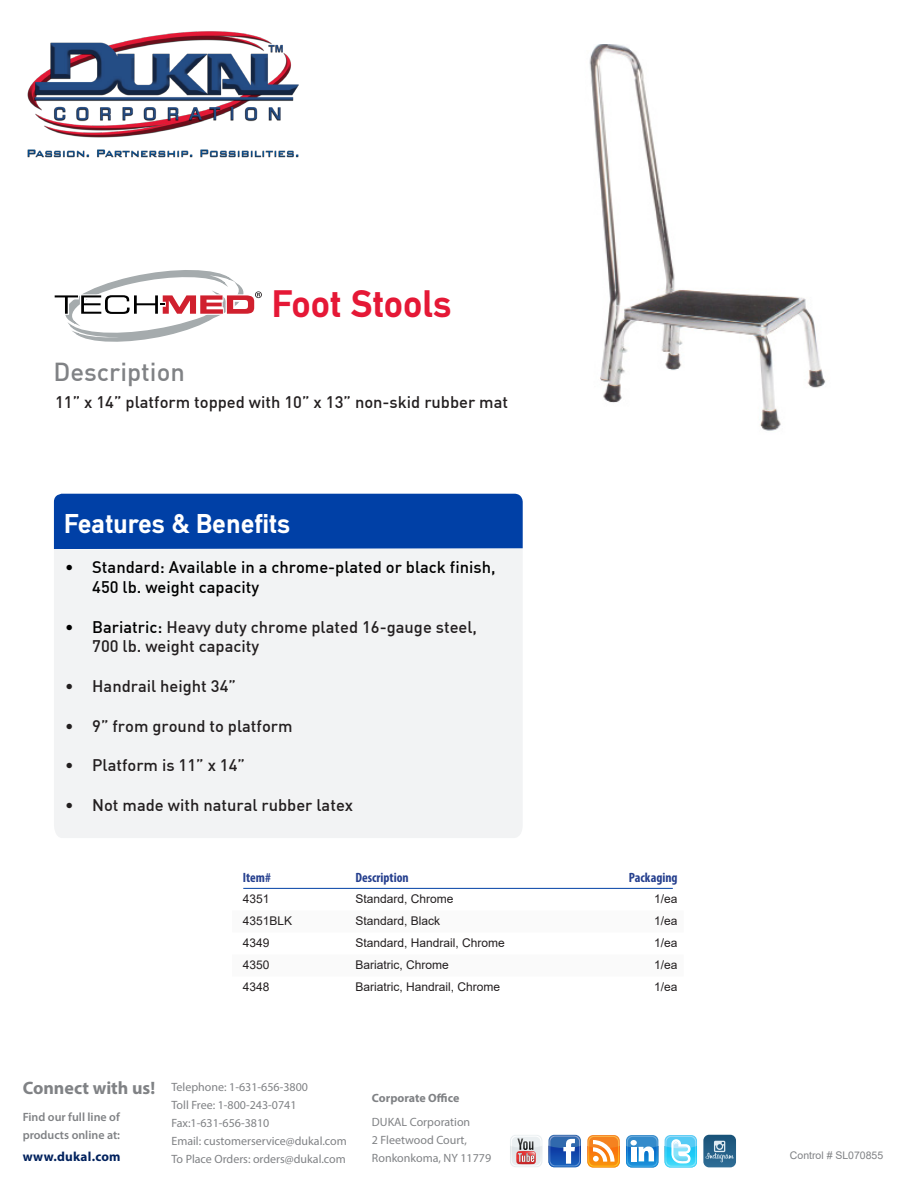
<style>
.page{position:relative;width:918px;height:1188px;background:#fff}
.page>*{position:absolute;margin:0;border:0;box-sizing:border-box;transform-origin:0 0}
.t1{font:700 40.2px "DIN Mittel EF";color:#e51836}
.t2{font:700 28.5px "DIN Mittel EF";color:#fff}
.t3{font:500 25.5px "DIN";color:#808285}
.t4{font:700 18px "Myriad Pro";color:#808285}
.Bullets{font:500 16.5px/19.8px "DIN";color:#231f20}
.t5{font:500 16.5px/19.8px "DIN";color:#000}
.Skus_Table_Top{font:700 condensed 13.5px "Myriad Pro";color:#253f8e}
.t6{font:700 13.2px "Myriad Pro";letter-spacing:.02em;color:#00215d}
.t7{font:12px "Myriad Pro";color:#808285}
.Skus_Table{font:12px "Arial";color:#231f20}
.t8{font:600 12px/18px "Myriad Pro";color:#808285}
.t9{font:700 12px "Myriad Pro";letter-spacing:-.005em;color:#808285}
.t10{font:10.5px "Arial";color:#808285}
.s1{color:#000}
</style>
<div class="page">
<div style="left:54px;top:549px;width:468px;height:289px;background:#f2f3f4"></div>
<div style="left:54px;top:494px;width:469px;height:55px;background:#0040a6"></div>
<img style="left:27px;top:31px;width:272px;height:127px">
<svg style="left:549px;top:1135px;width:32px;height:32px"></svg>
<svg style="left:549px;top:1136px;width:32px;height:31px"></svg>
<div style="left:510px;top:1135px;width:32px;height:32px;background:#ebf0f2;border-radius:6px"></div>
<svg style="left:511px;top:1136px;width:31px;height:31px"></svg>
<svg style="left:665px;top:1135px;width:32px;height:32px"></svg>
<svg style="left:665px;top:1136px;width:32px;height:31px"></svg>
<svg style="left:587px;top:1135px;width:33px;height:32px"></svg>
<svg style="left:587px;top:1136px;width:33px;height:31px"></svg>
<svg style="left:626px;top:1135px;width:32px;height:32px"></svg>
<svg style="left:626px;top:1136px;width:32px;height:31px"></svg>
<svg style="left:703px;top:1135px;width:33px;height:32px"></svg>
<img style="left:589px;top:44px;width:237px;height:387px">
<svg style="left:54px;top:270px;width:208px;height:72px"></svg>
<hr style="left:243px;top:888px;width:430px;height:1px;background:#0040a6">
<p class="t1" style="left:271px;top:280px;width:182px">Foot Stools</p>
<p class="t3" style="left:53px;top:356px;width:133px">Description</p>
<p class="Bullets" style="left:55px;top:391px;width:455px">11” x 14” platform topped with 10” x 13” non-skid rubber mat</p>
<p class="t2" style="left:64px;top:507px;width:228px">Features &amp; Benefits</p>
<p class="t5" style="left:92px;top:557px;width:405px;text-indent:-27px">• Standard: Available in a chrome-plated or black finish,<br>450 lb. weight capacity</p>
<p class="Bullets" style="left:92px;top:616px;width:386px;text-indent:-27px"><span class="s1">• Bariatric:</span> Heavy duty chrome plated 16-gauge steel,<br>700 lb. weight capacity</p>
<p class="Bullets" style="left:65px;top:676px;width:172px">• Handrail height 34”</p>
<p class="Bullets" style="left:65px;top:715px;width:229px">• 9” from ground to platform</p>
<p class="Bullets" style="left:65px;top:755px;width:181px">• Platform is 11” x 14”</p>
<p class="Bullets" style="left:65px;top:794px;width:290px">• Not made with natural rubber latex</p>
<p class="Skus_Table_Top" style="left:243px;top:869px;width:30px">Item#</p>
<p class="Skus_Table_Top" style="left:356px;top:869px;width:55px">Description</p>
<p class="Skus_Table_Top" style="left:629px;top:869px;width:50px">Packaging</p>
<p class="Skus_Table" style="left:243px;top:891px;width:28px">4351</p>
<p class="Skus_Table" style="left:356px;top:891px;width:100px">Standard, Chrome</p>
<p class="Skus_Table" style="left:654px;top:891px;width:25px">1/ea</p>
<p class="Skus_Table" style="left:243px;top:913px;width:51px">4351BLK</p>
<p class="Skus_Table" style="left:356px;top:913px;width:86px">Standard, Black</p>
<p class="Skus_Table" style="left:654px;top:913px;width:25px">1/ea</p>
<p class="Skus_Table" style="left:243px;top:935px;width:28px">4349</p>
<p class="Skus_Table" style="left:356px;top:935px;width:151px">Standard, Handrail, Chrome</p>
<p class="Skus_Table" style="left:654px;top:935px;width:25px">1/ea</p>
<p class="Skus_Table" style="left:243px;top:957px;width:28px">4350</p>
<p class="Skus_Table" style="left:356px;top:957px;width:95px">Bariatric, Chrome</p>
<p class="Skus_Table" style="left:654px;top:957px;width:25px">1/ea</p>
<p class="Skus_Table" style="left:243px;top:979px;width:28px">4348</p>
<p class="Skus_Table" style="left:356px;top:979px;width:146px">Bariatric, Handrail, Chrome</p>
<p class="Skus_Table" style="left:654px;top:979px;width:25px">1/ea</p>
<p class="t4" style="left:23px;top:1076px;width:134px">Connect with us!</p>
<p class="t8" style="left:23px;top:1108px;width:99px">Find our full line of products online at:</p>
<p class="t6" style="left:23px;top:1148px;width:99px">www.dukal.com</p>
<p class="t7" style="left:171px;top:1080px;width:138px">Telephone: 1-631-656-3800</p>
<p class="t7" style="left:171px;top:1098px;width:127px">Toll Free: 1-800-243-0741</p>
<p class="t7" style="left:171px;top:1116px;width:99px">Fax:1-631-656-3810</p>
<p class="t7" style="left:171px;top:1134px;width:177px">Email: customerservice@dukal.com</p>
<p class="t7" style="left:171px;top:1152px;width:176px">To Place Orders: orders@dukal.com</p>
<p class="t9" style="left:372px;top:1090px;width:89px">Corporate Office</p>
<p class="t7" style="left:372px;top:1115px;width:100px">DUKAL Corporation</p>
<p class="t7" style="left:372px;top:1133px;width:97px">2 Fleetwood Court,</p>
<p class="t7" style="left:372px;top:1151px;width:121px">Ronkonkoma, NY 11779</p>
<p class="t10" style="left:790px;top:1148px;width:95px">Control # SL070855</p>
</div>
